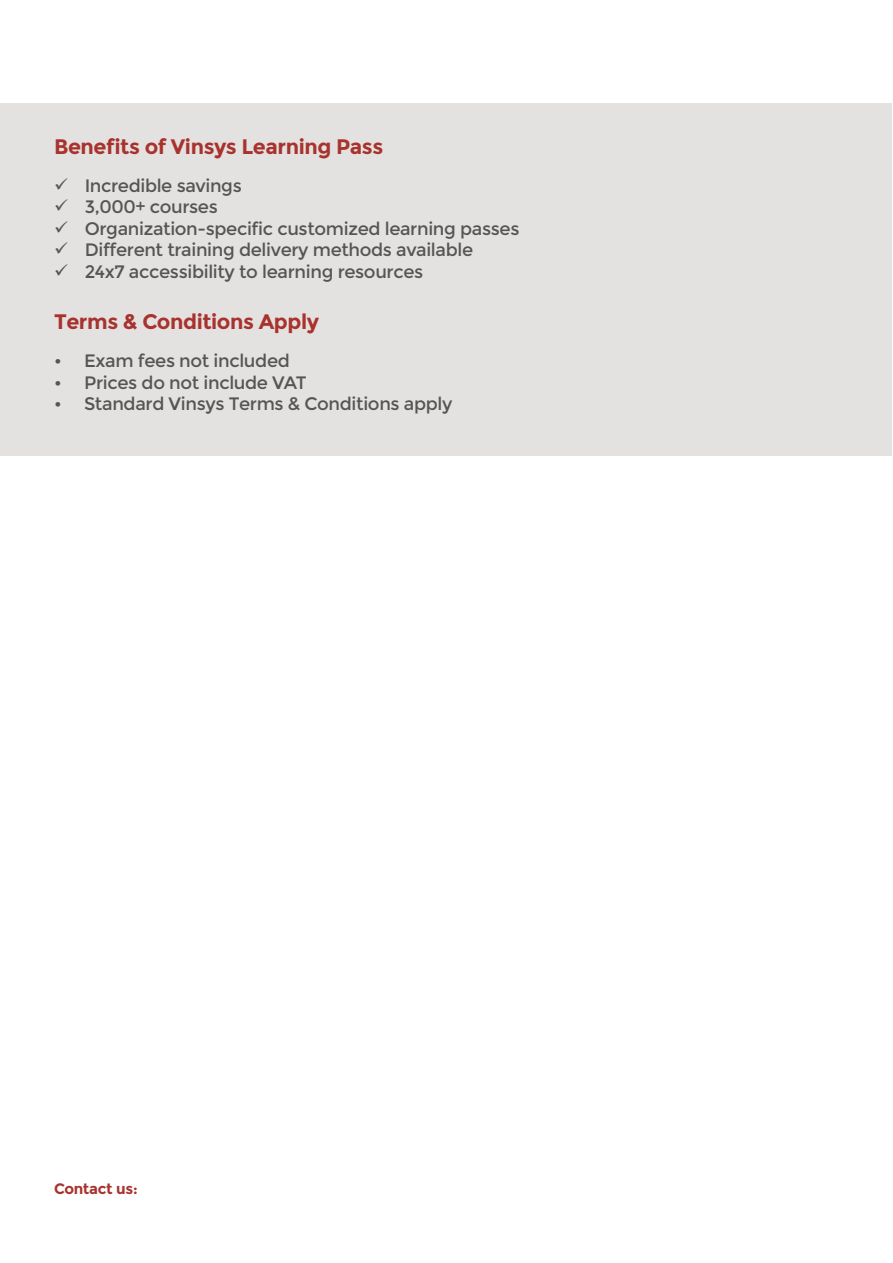
<style>
.page{position:relative;width:893px;height:1263px;background:#fff}
.page>*{position:absolute;margin:0;border:0;box-sizing:border-box;transform-origin:0 0}
.t1{font:700 21px "Montserrat";letter-spacing:-.02em;color:#a8332e}
.t2{font:18px "Montserrat";letter-spacing:-.02em;color:#565454}
.t3{font:700 15px "Montserrat";letter-spacing:-.02em;color:#a8332e}
</style>
<div class="page">
<div style="left:1px;top:104px;width:891px;height:352px;background:#e4e2e1"></div>
<p class="t1" style="left:54px;top:134px;width:331px">Benefits of Vinsys Learning Pass</p>
<p class="t2" style="left:54px;top:175px;width:189px">✓ Incredible savings</p>
<p class="t2" style="left:54px;top:196px;width:165px">✓ 3,000+ courses</p>
<p class="t2" style="left:54px;top:218px;width:467px">✓ Organization-specific customized learning passes</p>
<p class="t2" style="left:54px;top:240px;width:421px">✓ Different training delivery methods available</p>
<p class="t2" style="left:54px;top:261px;width:371px">✓ 24x7 accessibility to learning resources</p>
<p class="t1" style="left:54px;top:309px;width:267px">Terms &amp; Conditions Apply</p>
<p class="t2" style="left:54px;top:350px;width:237px">• Exam fees not included</p>
<p class="t2" style="left:54px;top:372px;width:254px">• Prices do not include VAT</p>
<p class="t2" style="left:54px;top:393px;width:400px">• Standard Vinsys Terms &amp; Conditions apply</p>
<p class="t3" style="left:54px;top:1180px;width:85px">Contact us:</p>
</div>
